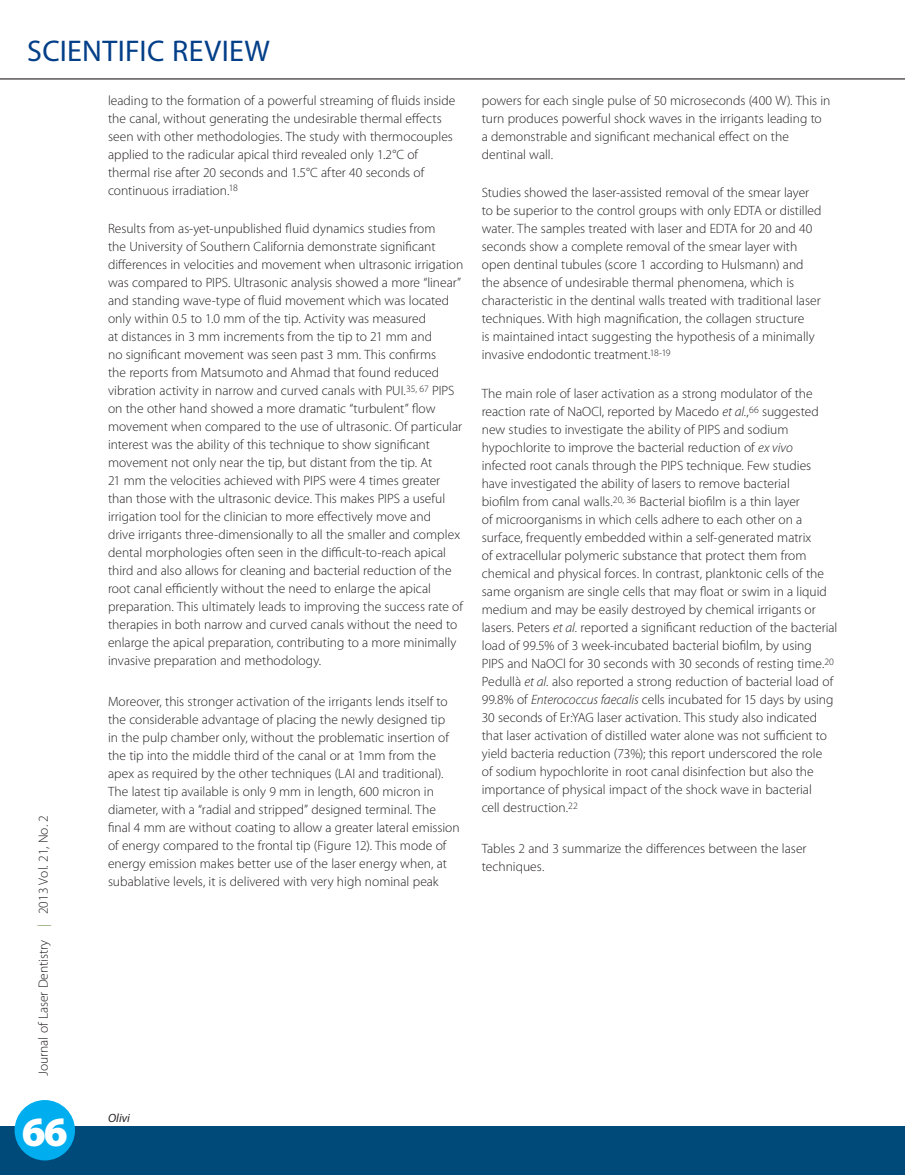
<style>
.page{position:relative;width:905px;height:1175px;background:#fff}
.page>*{position:absolute;margin:0;border:0;box-sizing:border-box;transform-origin:0 0}
.t1{font:900 41.7px "Myriad Pro";color:#fff}
.t2{font:30px "Myriad Pro";letter-spacing:.01em;color:#023f88}
.t3{font:300 13.5px/18px "Myriad Pro";color:#231f20}
.t4{font:italic 12px "Myriad Pro";color:#231f20}
.s1{color:#698948}
.s2{font-style:italic}
</style>
<div class="page">
<div style="left:0;top:1126px;width:904px;height:48px;background:#004a7a"></div>
<div style="left:15px;top:1100px;width:60px;height:60px;background:#00aeef;border-radius:50%"></div>
<hr style="left:0;top:78px;width:904px;height:1px;background:#231f20">
<h2 class="t2" style="left:27px;top:35px;width:244px">SCIENTIFIC REVIEW</h2>
<p class="t3" style="left:34px;top:1076px;width:262px;rotate:-90deg">Journal of Laser Dentistry <span class="s1">|</span> 2013 Vol. 21, No. 2</p>
<h1 class="t1" style="left:22px;top:1108px;width:47px">66</h1>
<p class="t3" style="left:108px;top:91px;width:349px">leading to the formation of a powerful streaming of fluids inside the canal, without generating the undesirable thermal effects seen with other methodologies. The study with thermocouples applied to the radicular apical third revealed only 1.2°C of thermal rise after 20 seconds and 1.5°C after 40 seconds of continuous irradiation.<sup>18</sup></p>
<p class="t3" style="left:108px;top:220px;width:357px">Results from as-yet-unpublished fluid dynamics studies from<br>the University of Southern California demonstrate significant differences in velocities and movement when ultrasonic irrigation was compared to PIPS. Ultrasonic analysis showed a more “linear” and standing wave-type of fluid movement which was located only within 0.5 to 1.0 mm of the tip. Activity was measured<br>at distances in 3 mm increments from the tip to 21 mm and<br>no significant movement was seen past 3 mm. This confirms<br>the reports from Matsumoto and Ahmad that found reduced vibration activity in narrow and curved canals with PUI.<sup>35,</sup> <sup>67</sup> PIPS on the other hand showed a more dramatic “turbulent” flow movement when compared to the use of ultrasonic. Of particular interest was the ability of this technique to show significant movement not only near the tip, but distant from the tip. At<br>21 mm the velocities achieved with PIPS were 4 times greater than those with the ultrasonic device. This makes PIPS a useful irrigation tool for the clinician to more effectively move and<br>drive irrigants three-dimensionally to all the smaller and complex dental morphologies often seen in the difficult-to-reach apical third and also allows for cleaning and bacterial reduction of the root canal efficiently without the need to enlarge the apical preparation. This ultimately leads to improving the success rate of therapies in both narrow and curved canals without the need to enlarge the apical preparation, contributing to a more minimally invasive preparation and methodology.</p>
<p class="t3" style="left:108px;top:693px;width:353px">Moreover, this stronger activation of the irrigants lends itself to the considerable advantage of placing the newly designed tip<br>in the pulp chamber only, without the problematic insertion of the tip into the middle third of the canal or at 1mm from the apex as required by the other techniques (LAI and traditional).<br>The latest tip available is only 9 mm in length, 600 micron in diameter, with a “radial and stripped” designed terminal. The final 4 mm are without coating to allow a greater lateral emission of energy compared to the frontal tip (Figure 12). This mode of energy emission makes better use of the laser energy when, at subablative levels, it is delivered with very high nominal peak</p>
<p class="t4" style="left:108px;top:1112px;width:23px">Olivi</p>
<p class="t3" style="left:482px;top:91px;width:350px">powers for each single pulse of 50 microseconds (400 W). This in turn produces powerful shock waves in the irrigants leading to a demonstrable and significant mechanical effect on the dentinal wall.</p>
<p class="t3" style="left:482px;top:184px;width:341px">Studies showed the laser-assisted removal of the smear layer to be superior to the control groups with only EDTA or distilled water. The samples treated with laser and EDTA for 20 and 40 seconds show a complete removal of the smear layer with open dentinal tubules (score 1 according to Hulsmann) and the absence of undesirable thermal phenomena, which is characteristic in the dentinal walls treated with traditional laser techniques. With high magnification, the collagen structure<br>is maintained intact suggesting the hypothesis of a minimally invasive endodontic treatment.<sup>18-19</sup></p>
<p class="t3" style="left:481px;top:385px;width:357px">The main role of laser activation as a strong modulator of the reaction rate of NaOCl, reported by Macedo <span class="s2">et al.</span>,<sup>66</sup> suggested new studies to investigate the ability of PIPS and sodium hypochlorite to improve the bacterial reduction of <span class="s2">ex vivo </span>infected root canals through the PIPS technique. Few studies have investigated the ability of lasers to remove bacterial<br>biofilm from canal walls.<sup>20,</sup> <sup>36</sup> Bacterial biofilm is a thin layer<br>of microorganisms in which cells adhere to each other on a surface, frequently embedded within a self-generated matrix<br>of extracellular polymeric substance that protect them from chemical and physical forces. In contrast, planktonic cells of the same organism are single cells that may float or swim in a liquid medium and may be easily destroyed by chemical irrigants or lasers. Peters <span class="s2">et al.</span> reported a significant reduction of the bacterial load of 99.5% of 3 week-incubated bacterial biofilm, by using PIPS and NaOCl for 30 seconds with 30 seconds of resting time.<sup>20<br></sup>Pedullà <span class="s2">et al.</span> also reported a strong reduction of bacterial load of 99.8% of <span class="s2">Enterococcus faecalis</span> cells incubated for 15 days by using 30 seconds of Er:YAG laser activation. This study also indicated that laser activation of distilled water alone was not sufficient to yield bacteria reduction (73%); this report underscored the role<br>of sodium hypochlorite in root canal disinfection but also the importance of physical impact of the shock wave in bacterial<br>cell destruction.<sup>22</sup></p>
<p class="t3" style="left:481px;top:839px;width:326px">Tables 2 and 3 summarize the differences between the laser techniques.</p>
</div>
